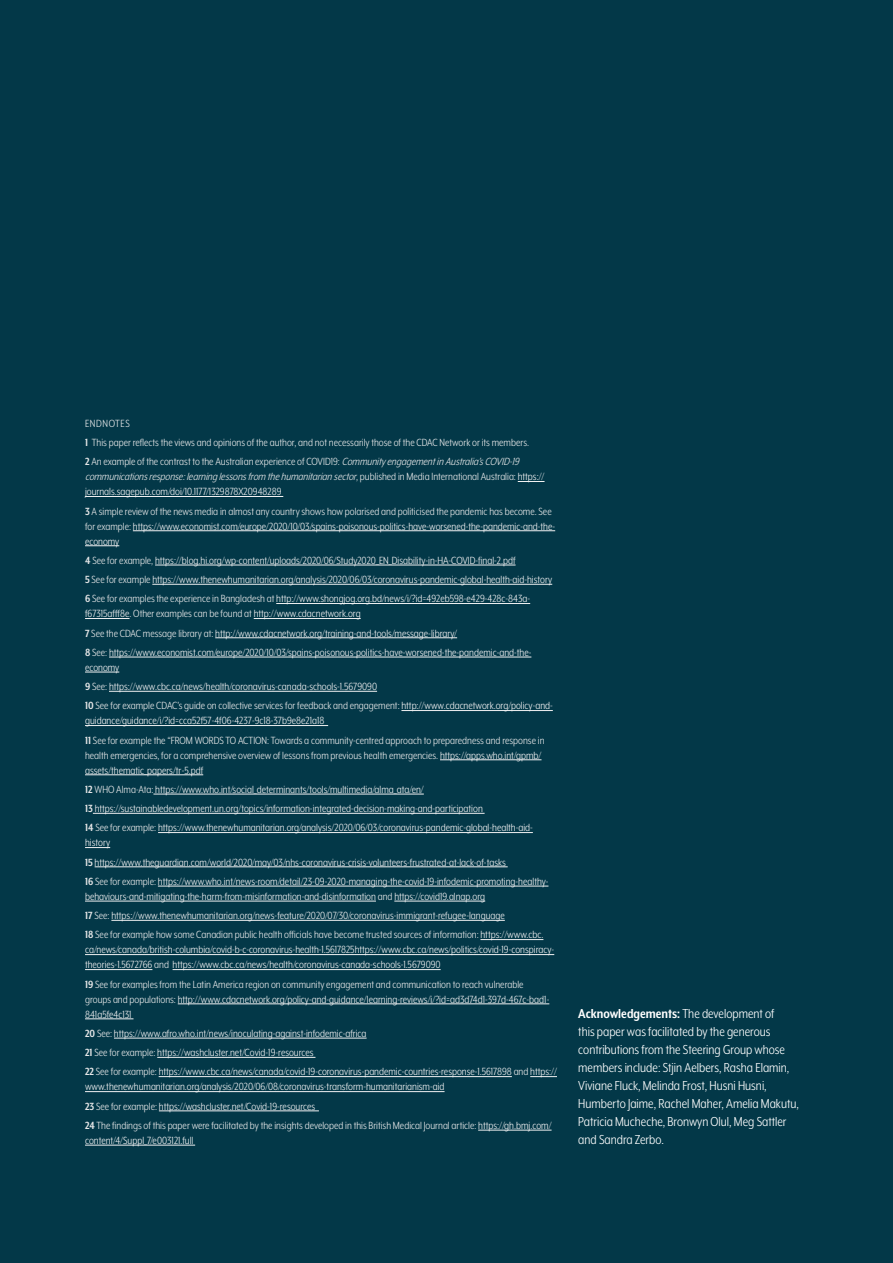
<style>
.page{position:relative;width:893px;height:1263px;background:#033848}
.page>*{position:absolute;margin:0;border:0;box-sizing:border-box;transform-origin:0 0}
.t1{font:15px/18px "Mr Eaves XL Mod Nar OT";color:#fff}
.t2{font:12px/19.2px "Mr Eaves XL Mod Nar OT";color:#f1f1f2}
.t3{font:12px/19.2px "Mr Eaves XL Mod Nar OT";color:#e6e7e8}
.t4{font:italic 12px/15px "Mr Eaves XL Mod Nar OT";color:#e6e7e8}
.s1{font-weight:700}
.s2{font-style:italic}
.s3{font-style:normal}
.s4{font-style:normal;color:#f1f1f2}
.s5{font-weight:700;color:#e6e7e8}
.s6{color:#e6e7e8}
.s7{color:#f1f1f2}
</style>
<div class="page">
<svg style="left:518px;top:481px;width:26px;height:1px"></svg>
<hr style="left:85px;top:496px;width:198px;height:1px;background:#f1f1f2">
<hr style="left:133px;top:530px;width:422px;height:1px;background:#f1f1f2">
<hr style="left:85px;top:545px;width:34px;height:1px;background:#f1f1f2">
<hr style="left:155px;top:565px;width:361px;height:1px;background:#f1f1f2">
<hr style="left:152px;top:584px;width:400px;height:1px;background:#f1f1f2">
<hr style="left:276px;top:603px;width:254px;height:1px;background:#f1f1f2">
<hr style="left:85px;top:618px;width:44px;height:1px;background:#f1f1f2">
<hr style="left:254px;top:618px;width:107px;height:1px;background:#f1f1f2">
<hr style="left:215px;top:637px;width:242px;height:1px;background:#f1f1f2">
<hr style="left:109px;top:657px;width:422px;height:1px;background:#f1f1f2">
<hr style="left:85px;top:672px;width:34px;height:1px;background:#f1f1f2">
<hr style="left:109px;top:691px;width:268px;height:1px;background:#f1f1f2">
<hr style="left:401px;top:710px;width:152px;height:1px;background:#f1f1f2">
<hr style="left:85px;top:725px;width:243px;height:1px;background:#f1f1f2">
<hr style="left:440px;top:759px;width:101px;height:1px;background:#f1f1f2">
<hr style="left:85px;top:774px;width:118px;height:1px;background:#f1f1f2">
<hr style="left:153px;top:794px;width:271px;height:1px;background:#f1f1f2">
<hr style="left:93px;top:813px;width:392px;height:1px;background:#f1f1f2">
<hr style="left:158px;top:832px;width:375px;height:1px;background:#f1f1f2">
<svg style="left:85px;top:847px;width:25px;height:1px"></svg>
<hr style="left:95px;top:866px;width:413px;height:1px;background:#f1f1f2">
<hr style="left:158px;top:886px;width:390px;height:1px;background:#f1f1f2">
<hr style="left:85px;top:901px;width:291px;height:1px;background:#f1f1f2">
<hr style="left:394px;top:901px;width:91px;height:1px;background:#f1f1f2">
<hr style="left:111px;top:920px;width:394px;height:1px;background:#f1f1f2">
<hr style="left:480px;top:939px;width:63px;height:1px;background:#f1f1f2">
<hr style="left:85px;top:954px;width:469px;height:1px;background:#f1f1f2">
<hr style="left:85px;top:969px;width:67px;height:1px;background:#f1f1f2">
<hr style="left:173px;top:969px;width:268px;height:1px;background:#f1f1f2">
<hr style="left:178px;top:1003px;width:371px;height:1px;background:#f1f1f2">
<hr style="left:85px;top:1018px;width:48px;height:1px;background:#f1f1f2">
<hr style="left:114px;top:1038px;width:253px;height:1px;background:#f1f1f2">
<hr style="left:157px;top:1057px;width:158px;height:1px;background:#f1f1f2">
<hr style="left:159px;top:1076px;width:353px;height:1px;background:#f1f1f2">
<svg style="left:530px;top:1076px;width:27px;height:1px"></svg>
<hr style="left:85px;top:1091px;width:360px;height:1px;background:#f1f1f2">
<hr style="left:159px;top:1110px;width:160px;height:1px;background:#f1f1f2">
<hr style="left:478px;top:1130px;width:74px;height:1px;background:#f1f1f2">
<hr style="left:85px;top:1145px;width:110px;height:1px;background:#f1f1f2">
<p class="t3" style="left:85px;top:414px;width:446px">ENDNOTES<br><span class="s1">1</span> This paper reflects the views and opinions of the author, and not necessarily those of the CDAC Network or its members.<br><span class="s1">2</span> An example of the contrast to the Australian experience of COVID19: <span class="s2">Community engagementinAustralia’sCOVID-19</span></p>
<p class="t4" style="left:85px;top:469px;width:461px">communicationsresponse:learninglessonsfrom thehumanitariansector<span class="s3">, p u b l i s h e d i n M e d i a I n t e r n a t i o n a l A u s t r a l i a :</span> <span class="s4">h t t p s : // journals.sagepub.com/doi/10.1177/1329878X20948289</span></p>
<p class="t2" style="left:85px;top:503px;width:472px;line-height:15px"><span class="s5">3</span> <span class="s6">A simple review of the news media in almost any country shows how polarised and politicised the pandemic has become. See for example:</span> https://www.economist.com/europe/2020/10/03/spains-poisonous-politics-have-worsened-the-pandemic-and-the&shy;economy</p>
<p class="t2" style="left:85px;top:551px;width:469px"><span class="s5">4</span> <span class="s6">See for example,</span> https://blog.hi.org/wp-content/uploads/2020/06/Study2020_EN_Disability-in-HA-COVID-final-2.pdf<br><span class="s5">5</span> <span class="s6">See for example</span> https://www.thenewhumanitarian.org/analysis/2020/06/03/coronavirus-pandemic-global-health-aid-history<br><span class="s5">6</span> <span class="s6">See for examples the experience in Bangladesh at</span> http://www.shongjog.org.bd/news/i/?id=492eb598-e429-428c-843a-</p>
<p class="t2" style="left:85px;top:604px;width:448px">f67315afff8e<span class="s6">. Other examples can be found at</span> http://www.cdacnetwork.org<br><span class="s5">7</span> <span class="s6">See the CDAC message library at:</span> http://www.cdacnetwork.org/training-and-tools/message-library/<br><span class="s5">8</span> <span class="s6">See:</span> https://www.economist.com/europe/2020/10/03/spains-poisonous-politics-have-worsened-the-pandemic-and-the-</p>
<p class="t2" style="left:85px;top:658px;width:469px">economy<br><span class="s5">9</span> <span class="s6">See:</span> https://www.cbc.ca/news/health/coronavirus-canada-schools-1.5679090<br><span class="s5">10</span> <span class="s6">See for example CDAC’s guide on collective services for feedback and engagement:</span> http://www.cdacnetwork.org/policy-and-</p>
<p class="t3" style="left:85px;top:711px;width:461px"><span class="s7">guidance/guidance/i/?id=cca52f57-4f06-4237-9c18-37b9e8e21a18<br></span><span class="s1">11</span> See for example the “FROM WORDS TO ACTION: Towards a community-centred approach to preparedness and response in</p>
<p class="t3" style="left:85px;top:747px;width:458px;line-height:15px">health emergencies, for a comprehensive overview of lessons from previous health emergencies. <span class="s7">https://apps.who.int/gpmb/ assets/thematic_papers/tr-5.pdf</span></p>
<p class="t2" style="left:85px;top:780px;width:449px"><span class="s5">12</span> <span class="s6">WHO Alma-Ata:</span> https://www.who.int/social_determinants/tools/multimedia/alma_ata/en/<br><span class="s5">13</span> https://sustainabledevelopment.un.org/topics/information-integrated-decision-making-and-participation<br><span class="s5">14</span> <span class="s6">See for example:</span> https://www.thenewhumanitarian.org/analysis/2020/06/03/coronavirus-pandemic-global-health-aid-</p>
<p class="t2" style="left:85px;top:833px;width:465px">history<br><span class="s5">15</span> https://www.theguardian.com/world/2020/may/03/nhs-coronavirus-crisis-volunteers-frustrated-at-lack-of-tasks<br><span class="s5">16</span> <span class="s6">See for example:</span> https://www.who.int/news-room/detail/23-09-2020-managing-the-covid-19-infodemic-promoting-healthy-</p>
<p class="t2" style="left:85px;top:887px;width:460px">behaviours-and-mitigating-the-harm-from-misinformation-and-disinformation <span class="s6">and</span> https://covid19.alnap.org<br><span class="s5">17</span> <span class="s6">See:</span> https://www.thenewhumanitarian.org/news-feature/2020/07/30/coronavirus-immigrant-refugee-language<br><span class="s5">18</span> <span class="s6">See for example how some Canadian public health officials have become trusted sources of information:</span> https://www.cbc.</p>
<p class="t2" style="left:85px;top:942px;width:471px;line-height:15px">ca/news/canada/british-columbia/covid-b-c-coronavirus-health-1.5617825https://www.cbc.ca/news/politics/covid-19-conspiracy&shy;theories-1.5672766 <span class="s6">and</span> https://www.cbc.ca/news/health/coronavirus-canada-schools-1.5679090</p>
<p class="t3" style="left:85px;top:976px;width:466px;line-height:15px"><span class="s1">19</span> See for examples from the Latin America region on community engagement and communication to reach vulnerable groups and populations: <span class="s7">http://www.cdacnetwork.org/policy-and-guidance/learning-reviews/i/?id=ad3d74d1-397d-467c-bad1-<br>841a5fe4c131</span></p>
<p class="t2" style="left:85px;top:1024px;width:473px"><span class="s5">20</span> <span class="s6">See:</span> https://www.afro.who.int/news/inoculating-against-infodemic-africa<br><span class="s5">21</span> <span class="s6">See for example:</span> https://washcluster.net/Covid-19-resources<br><span class="s5">22</span> <span class="s6">See for example:</span> https://www.cbc.ca/news/canada/covid-19-coronavirus-pandemic-countries-response-1.5617898 <span class="s6">and</span> https://</p>
<p class="t2" style="left:85px;top:1077px;width:468px">www.thenewhumanitarian.org/analysis/2020/06/08/coronavirus-transform-humanitarianism-aid<br><span class="s5">23</span> <span class="s6">See for example:</span> https://washcluster.net/Covid-19-resources<br><span class="s5">24</span> <span class="s6">The findings of this paper were facilitated by the insights developed in this British Medical Journal article:</span> https://gh.bmj.com/</p>
<p class="t2" style="left:85px;top:1130px;width:110px">content/4/Suppl_7/e003121.full</p>
<p class="t1" style="left:578px;top:1004px;width:222px"><span class="s1">Acknowledgements:</span> The development of<br>this paper was facilitated by the generous contributions from the Steering Group whose members include: Stjin Aelbers, Rasha Elamin, Viviane Fluck, Melinda Frost, Husni Husni, Humberto Jaime, Rachel Maher, Amelia Makutu, Patricia Mucheche, Bronwyn Olul, Meg Sattler and Sandra Zerbo.</p>
</div>
